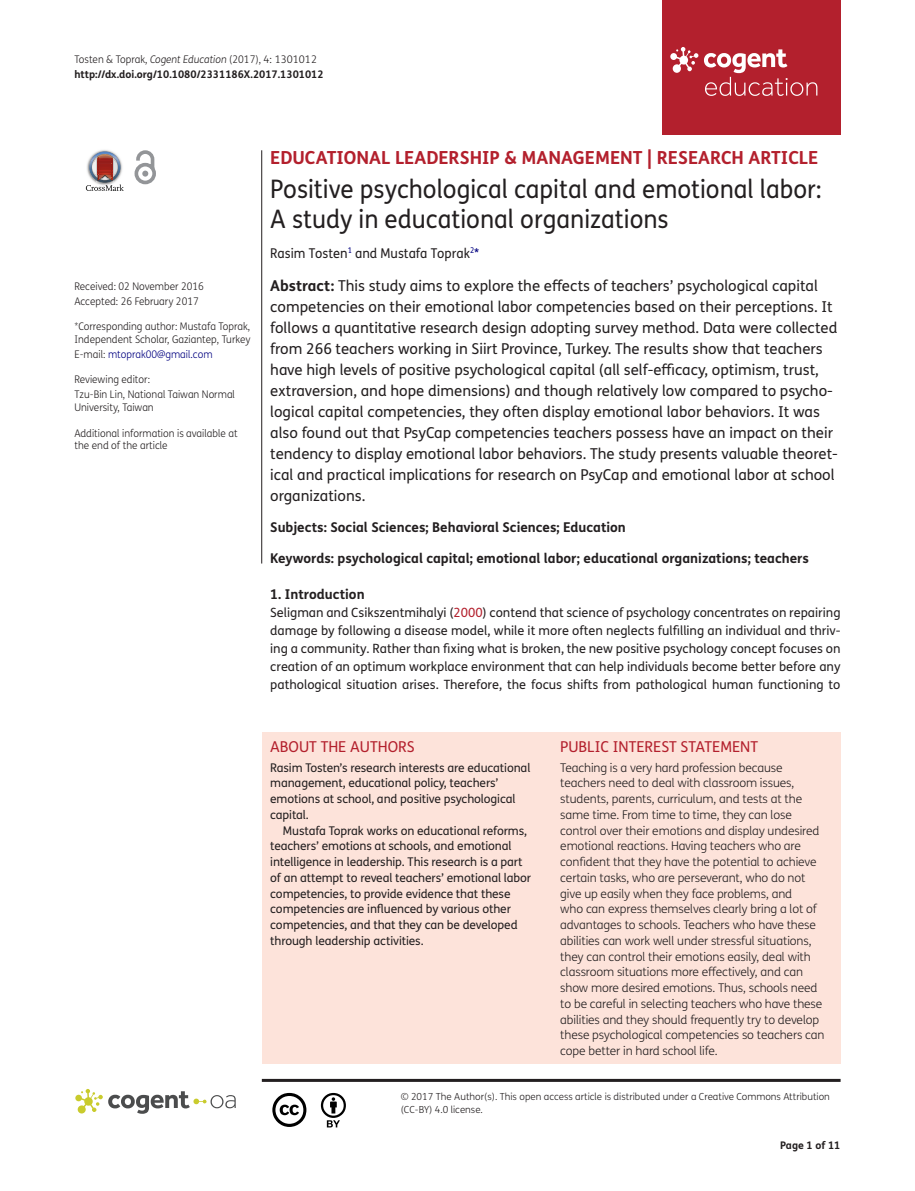
<style>
.page{position:relative;width:915px;height:1191px;background:#fff}
.page>*{position:absolute;margin:0;border:0;box-sizing:border-box;transform-origin:0 0}
.t1{font:25.5px/30px "FS Me Pro";color:#231f20;scale:.95 1}
.t2{font:700 18px "FS Me Pro";color:#b3202d}
.t3{font:15px/21px "FS Me Pro";color:#231f20}
.t4{font:15px "FS Me Pro";color:#b3202d}
.t5{font:700 13.5px "FS Me Pro";color:#231f20}
.t6{font:13.5px "FS Me Pro";color:#231f20;scale:.95 1}
.t7{font:12.75px/18px "FS Me Pro";color:#231f20;text-align:justify}
.t8{font:300 12px/15.8px "FS Me Pro";letter-spacing:-.01em;color:#231f20}
.t9{font:12px/15.8px "FS Me Pro";letter-spacing:-.01em;color:#231f20}
.t10{font:300 10.5px/12.8px "FS Me Pro";color:#231f20;scale:.95 1}
.t11{font:700 10.5px/15px "FS Me Pro";color:#231f20}
.t12{font:300 10.5px "FS Me Pro";color:#000080;scale:.95 1}
.t13{font:300 9.75px/12.8px "FS Me Pro";color:#231f20}
.s1{font-weight:300}
.s2{font-weight:300;font-style:italic}
.s3{color:#231f20}
.s4{color:#000080}
.s5{font-weight:700}
.s6{color:#b3202d}
</style>
<div class="page">
<div style="left:661px;top:0;width:179px;height:134px;background:#b3202d"></div>
<svg style="left:670px;top:47px;width:147px;height:49px"></svg>
<div style="left:261px;top:732px;width:579px;height:331px;background:#fde3da"></div>
<svg style="left:86px;top:151px;width:38px;height:40px"></svg>
<svg style="left:134px;top:150px;width:22px;height:34px"></svg>
<hr style="left:261px;top:150px;width:1px;height:413px;background:#231f20">
<svg style="left:75px;top:1089px;width:161px;height:24px"></svg>
<svg style="left:272px;top:1093px;width:34px;height:34px"></svg>
<svg style="left:321px;top:1093px;width:25px;height:34px"></svg>
<hr style="left:262px;top:1078px;width:578px;height:3px;background:#231f20">
<p class="t11" style="left:74px;top:51px;width:251px"><span class="s1">Tosten &amp; Toprak,</span> <span class="s2">Cogent Education</span> <span class="s1">(2017), 4: 1301012 </span>http://dx.doi.org/10.1080/2331186X.2017.1301012</p>
<p class="t10" style="left:74px;top:279px;width:138px;line-height:14.9px">Received: 02 November 2016<br>Accepted: 26 February 2017</p>
<p class="t10" style="left:74px;top:320px;width:187px">*Corresponding author: Mustafa Toprak,<br>Independent Scholar, Gaziantep, Turkey</p>
<p class="t12" style="left:74px;top:347px;width:147px"><span class="s3">E-mail:</span> mtoprak00@gmail.com</p>
<p class="t10" style="left:74px;top:372px;width:170px;line-height:14.9px">Reviewing editor:<br>Tzu-Bin Lin, National Taiwan Normal</p>
<p class="t10" style="left:74px;top:401px;width:85px">University, Taiwan</p>
<p class="t10" style="left:74px;top:426px;width:173px">Additional information is available at the end of the article</p>
<h2 class="t2" style="left:270px;top:143px;width:549px">EDUCATIONAL LEADERSHIP &amp; MANAGEMENT | RESEARCH ARTICLE</h2>
<h1 class="t1" style="left:270px;top:174px;width:581px">Positive psychological capital and emotional labor:<br>A study in educational organizations</h1>
<p class="t6" style="left:270px;top:243px;width:221px">Rasim Tosten<sup>1</sup> and Mustafa Toprak<sup>2</sup><span class="s4">*</span></p>
<p class="t3" style="left:270px;top:275px;width:569px"><span class="s5">Abstract:</span> This study aims to explore the effects of teachers’ psychological capital competencies on their emotional labor competencies based on their perceptions. It follows a quantitative research design adopting survey method. Data were collected from 266 teachers working in Siirt Province, Turkey. The results show that teachers have high levels of positive psychological capital (all self-efficacy, optimism, trust, extraversion, and hope dimensions) and though relatively low compared to psycho&shy;logical capital competencies, they often display emotional labor behaviors. It was also found out that PsyCap competencies teachers possess have an impact on their tendency to display emotional labor behaviors. The study presents valuable theoret&shy;ical and practical implications for research on PsyCap and emotional labor at school organizations.</p>
<p class="t5" style="left:270px;top:517px;width:357px">Subjects: Social Sciences; Behavioral Sciences; Education</p>
<p class="t5" style="left:270px;top:548px;width:540px">Keywords: psychological capital; emotional labor; educational organizations; teachers</p>
<p class="t5" style="left:270px;top:584px;width:96px">1. Introduction</p>
<p class="t7" style="left:270px;top:603px;width:571px">Seligman and Csikszentmihalyi (<span class="s6">2000</span>) contend that science of psychology concentrates on repairing damage by following a disease model, while it more often neglects fulfilling an individual and thriv&shy;ing a community. Rather than fixing what is broken, the new positive psychology concept focuses on creation of an optimum workplace environment that can help individuals become better before any pathological situation arises. Therefore, the focus shifts from pathological human functioning to</p>
<p class="t4" style="left:270px;top:737px;width:146px">ABOUT THE AUTHORS</p>
<p class="t9" style="left:270px;top:759px;width:261px">Rasim Tosten’s research interests are educational management, educational policy, teachers’ emotions at school, and positive psychological capital.</p>
<p class="t9" style="left:270px;top:822px;width:262px;text-indent:13px">Mustafa Toprak works on educational reforms, teachers’ emotions at schools, and emotional intelligence in leadership. This research is a part of an attempt to reveal teachers’ emotional labor competencies, to provide evidence that these competencies are influenced by various other competencies, and that they can be developed through leadership activities.</p>
<p class="t4" style="left:560px;top:737px;width:199px">PUBLIC INTEREST STATEMENT</p>
<p class="t8" style="left:560px;top:759px;width:265px">Teaching is a very hard profession because teachers need to deal with classroom issues, students, parents, curriculum, and tests at the same time. From time to time, they can lose control over their emotions and display undesired emotional reactions. Having teachers who are confident that they have the potential to achieve certain tasks, who are perseverant, who do not give up easily when they face problems, and<br>who can express themselves clearly bring a lot of advantages to schools. Teachers who have these abilities can work well under stressful situations, they can control their emotions easily, deal with classroom situations more effectively, and can show more desired emotions. Thus, schools need to be careful in selecting teachers who have these abilities and they should frequently try to develop these psychological competencies so teachers can cope better in hard school life.</p>
<p class="t13" style="left:400px;top:1090px;width:430px">© 2017 The Author(s). This open access article is distributed under a Creative Commons Attribution (CC-BY) 4.0 license.</p>
<p class="t11" style="left:780px;top:1137px;width:62px">Page 1 of 11</p>
</div>
